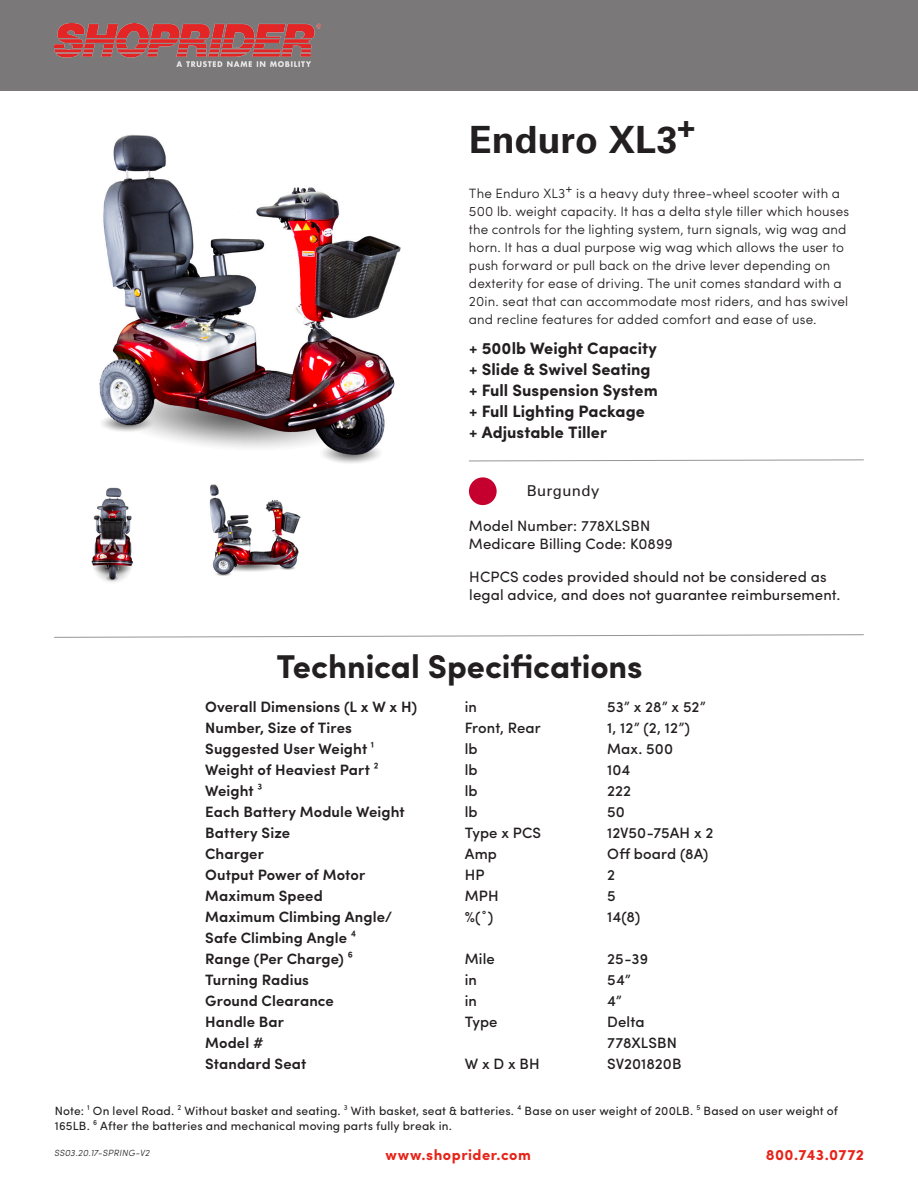
<style>
.page{position:relative;width:918px;height:1188px;background:#fff}
.page>*{position:absolute;margin:0;border:0;box-sizing:border-box;transform-origin:0 0}
.Unit_H1{font:700 37.5px "Univers LT Std";color:#231f20}
.t1{font:700 33px "Sofia Pro";letter-spacing:-.005em;color:#231f20}
.key_points{font:700 16.5px "Sofia Pro";color:#231f20}
.tech_specs{font:600 15px "Sofia Pro";letter-spacing:.005em;color:#231f20}
.tech_copy{font:500 15px "Sofia Pro";letter-spacing:.005em;color:#231f20}
.t2{font:15px/18px "Sofia Pro";letter-spacing:.005em;color:#231f20}
.t3{font:700 15px "Sofia Pro";letter-spacing:.03em;color:#e72419}
.unit_colors{font:15px "Univers LT Std";letter-spacing:.03em;color:#231f20}
.t4{font:300 13.5px/18px "Sofia Pro";letter-spacing:.01em;color:#231f20}
.t5{font:12px/15px "Sofia Pro";letter-spacing:.015em;color:#231f20}
.t6{font:italic 300 9px "Sofia Pro";letter-spacing:.025em;color:#231f20}
</style>
<div class="page">
<div style="left:0;top:0;width:918px;height:91px;background:#7b7879"></div>
<img style="left:54px;top:24px;width:267px;height:43px">
<svg style="left:469px;top:459px;width:395px;height:3px"></svg>
<svg style="left:54px;top:634px;width:810px;height:4px"></svg>
<img style="left:99px;top:134px;width:302px;height:329px">
<img style="left:91px;top:487px;width:42px;height:95px">
<img style="left:209px;top:484px;width:92px;height:92px">
<div style="left:469px;top:477px;width:28px;height:28px;background:#c5002e;border-radius:50%"></div>
<p class="Unit_H1" style="left:469px;top:118px;width:228px">Enduro XL3<sup>+</sup></p>
<p class="t4" style="left:469px;top:183px;width:382px">The Enduro XL3+ is a heavy duty three-wheel scooter with a 500 lb. weight capacity. It has a delta style tiller which houses the controls for the lighting system, turn signals, wig wag and horn. It has a dual purpose wig wag which allows the user to push forward or pull back on the drive lever depending on dexterity for ease of driving. The unit comes standard with a 20in. seat that can accommodate most riders, and has swivel and recline features for added comfort and ease of use.</p>
<p class="key_points" style="left:469px;top:335px;width:189px">+ 500lb Weight Capacity</p>
<p class="key_points" style="left:469px;top:356px;width:183px">+ Slide &amp; Swivel Seating</p>
<p class="key_points" style="left:469px;top:377px;width:190px">+ Full Suspension System</p>
<p class="key_points" style="left:469px;top:398px;width:177px">+ Full Lighting Package</p>
<p class="key_points" style="left:469px;top:419px;width:139px">+ Adjustable Tiller</p>
<p class="unit_colors" style="left:527px;top:481px;width:74px">Burgundy</p>
<p class="t2" style="left:469px;top:516px;width:183px">Model Number: 778XLSBN</p>
<p class="t2" style="left:469px;top:534px;width:205px">Medicare Billing Code: K0899</p>
<p class="t2" style="left:469px;top:567px;width:373px">HCPCS codes provided should not be considered as legal advice, and does not guarantee reimbursement.</p>
<p class="t1" style="left:276px;top:641px;width:368px">Technical Specifications</p>
<p class="tech_specs" style="left:205px;top:696px;width:213px">Overall Dimensions (L x W x H)</p>
<p class="tech_specs" style="left:205px;top:717px;width:148px">Number, Size of Tires</p>
<p class="tech_specs" style="left:205px;top:738px;width:171px">Suggested User Weight ¹</p>
<p class="tech_specs" style="left:205px;top:759px;width:175px">Weight of Heaviest Part ²</p>
<p class="tech_specs" style="left:205px;top:780px;width:59px">Weight ³</p>
<p class="tech_specs" style="left:205px;top:801px;width:201px">Each Battery Module Weight</p>
<p class="tech_specs" style="left:205px;top:822px;width:87px">Battery Size</p>
<p class="tech_specs" style="left:205px;top:843px;width:60px">Charger</p>
<p class="tech_specs" style="left:205px;top:864px;width:162px">Output Power of Motor</p>
<p class="tech_specs" style="left:205px;top:885px;width:119px">Maximum Speed</p>
<p class="tech_specs" style="left:205px;top:906px;width:189px">Maximum Climbing Angle/</p>
<p class="tech_specs" style="left:205px;top:927px;width:152px">Safe Climbing Angle ⁴</p>
<p class="tech_specs" style="left:205px;top:948px;width:149px">Range (Per Charge) ⁶</p>
<p class="tech_specs" style="left:205px;top:969px;width:105px">Turning Radius</p>
<p class="tech_specs" style="left:205px;top:990px;width:130px">Ground Clearance</p>
<p class="tech_specs" style="left:205px;top:1011px;width:80px">Handle Bar</p>
<p class="tech_specs" style="left:205px;top:1032px;width:60px">Model #</p>
<p class="tech_specs" style="left:205px;top:1053px;width:103px">Standard Seat</p>
<p class="tech_copy" style="left:465px;top:696px;width:14px">in</p>
<p class="tech_copy" style="left:465px;top:717px;width:77px">Front, Rear</p>
<p class="tech_copy" style="left:465px;top:738px;width:14px">lb</p>
<p class="tech_copy" style="left:465px;top:759px;width:14px">lb</p>
<p class="tech_copy" style="left:465px;top:780px;width:14px">lb</p>
<p class="tech_copy" style="left:465px;top:801px;width:14px">lb</p>
<p class="tech_copy" style="left:465px;top:822px;width:78px">Type x PCS</p>
<p class="tech_copy" style="left:465px;top:843px;width:34px">Amp</p>
<p class="tech_copy" style="left:465px;top:864px;width:21px">HP</p>
<p class="tech_copy" style="left:465px;top:885px;width:35px">MPH</p>
<p class="tech_copy" style="left:465px;top:906px;width:30px">%(˚)</p>
<p class="tech_copy" style="left:465px;top:948px;width:32px">Mile</p>
<p class="tech_copy" style="left:465px;top:969px;width:14px">in</p>
<p class="tech_copy" style="left:465px;top:990px;width:14px">in</p>
<p class="tech_copy" style="left:465px;top:1011px;width:34px">Type</p>
<p class="tech_copy" style="left:465px;top:1053px;width:76px">W x D x BH</p>
<p class="tech_copy" style="left:607px;top:696px;width:100px">53” x 28” x 52”</p>
<p class="tech_copy" style="left:607px;top:717px;width:84px">1, 12” (2, 12”)</p>
<p class="tech_copy" style="left:607px;top:738px;width:68px">Max. 500</p>
<p class="tech_copy" style="left:607px;top:759px;width:25px">104</p>
<p class="tech_copy" style="left:607px;top:780px;width:25px">222</p>
<p class="tech_copy" style="left:607px;top:801px;width:19px">50</p>
<p class="tech_copy" style="left:607px;top:822px;width:108px">12V50-75AH x 2</p>
<p class="tech_copy" style="left:607px;top:843px;width:103px">Off board (8A)</p>
<p class="tech_copy" style="left:607px;top:864px;width:9px">2</p>
<p class="tech_copy" style="left:607px;top:885px;width:10px">5</p>
<p class="tech_copy" style="left:607px;top:906px;width:34px">14(8)</p>
<p class="tech_copy" style="left:607px;top:948px;width:42px">25-39</p>
<p class="tech_copy" style="left:607px;top:969px;width:25px">54”</p>
<p class="tech_copy" style="left:607px;top:990px;width:16px">4”</p>
<p class="tech_copy" style="left:607px;top:1011px;width:39px">Delta</p>
<p class="tech_copy" style="left:607px;top:1032px;width:71px">778XLSBN</p>
<p class="tech_copy" style="left:607px;top:1053px;width:76px">SV201820B</p>
<p class="t5" style="left:55px;top:1103px;width:785px">Note: ¹ On level Road. ² Without basket and seating. ³ With basket, seat &amp; batteries. ⁴ Base on user weight of 200LB. ⁵ Based on user weight of<br>165LB. ⁶ After the batteries and mechanical moving parts fully break in.</p>
<p class="t6" style="left:54px;top:1146px;width:97px">SS03.20.17-SPRING-V2</p>
<p class="t3" style="left:386px;top:1144px;width:147px">www.shoprider.com</p>
<p class="t3" style="left:766px;top:1144px;width:100px">800.743.0772</p>
</div>
